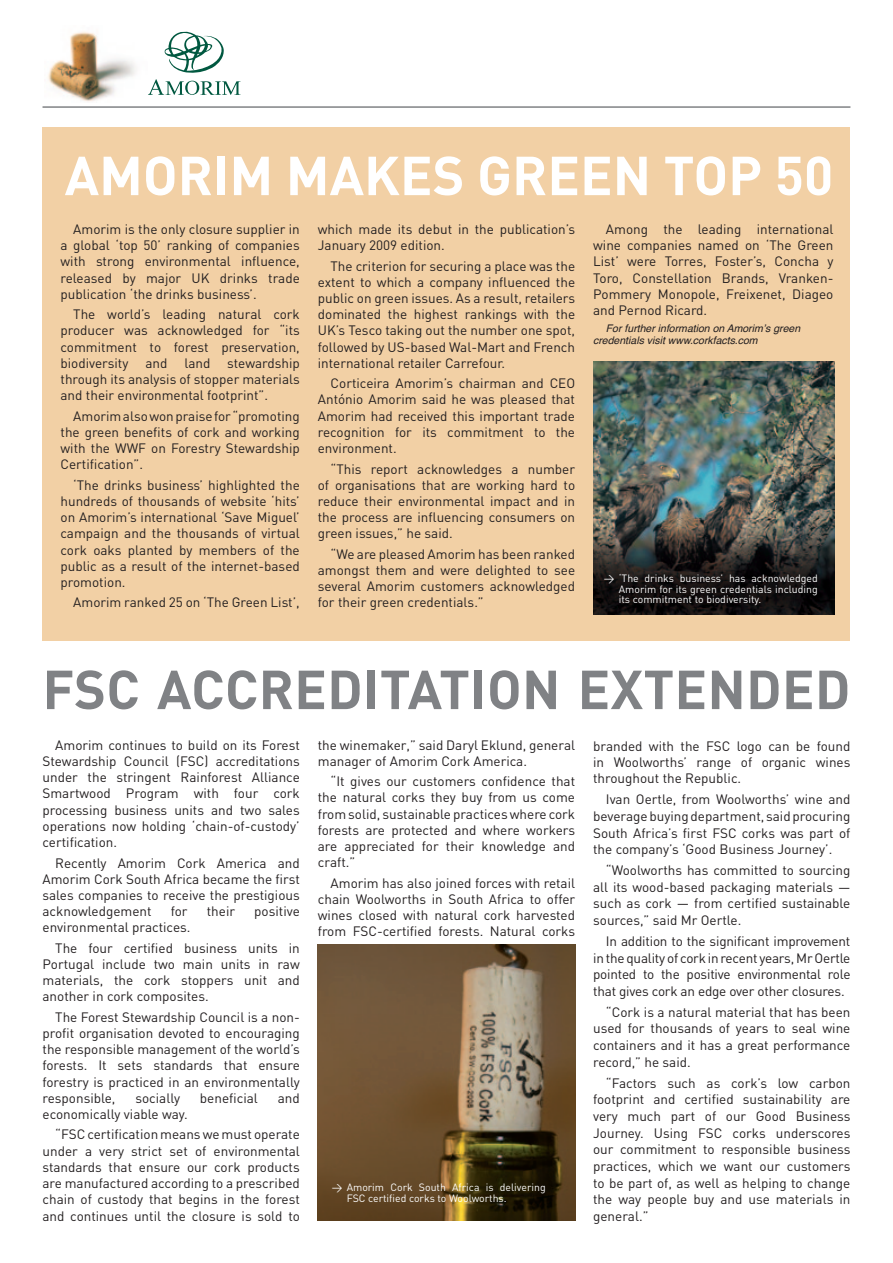
<style>
.page{position:relative;width:893px;height:1263px;background:#fff}
.page>*{position:absolute;margin:0;border:0;box-sizing:border-box;transform-origin:0 0}
.t1{font:700 54px "DIN";letter-spacing:.005em;color:#808285}
.t2{font:700 54px "DIN";color:#fff}
.t3{font:13.5px/16.2px "DIN";color:#231f20;text-align:justify}
.t4{font:10.5px/10.5px "DIN";color:#fff;text-align:justify}
.t5{font:italic 10.5px/12.6px "Helvetica";color:#231f20}
</style>
<div class="page">
<hr style="left:43px;top:106px;width:807px;height:2px;background:#808285">
<img style="left:47px;top:31px;width:89px;height:71px">
<svg style="left:164px;top:32px;width:60px;height:41px"></svg>
<svg style="left:148px;top:79px;width:93px;height:16px"></svg>
<div style="left:43px;top:128px;width:807px;height:513px;background:#f2d0a5"></div>
<img style="left:593px;top:362px;width:242px;height:252px">
<img style="left:318px;top:944px;width:257px;height:277px">
<h1 class="t2" style="left:65px;top:140px;width:770px">AMORIM MAKES GREEN TOP 50</h1>
<p class="t3" style="left:318px;top:221px;width:259px">which made its debut in the publication’s<br>January 2009 edition.</p>
<p class="t3" style="left:318px;top:257px;width:259px;text-indent:13px">The criterion for securing a place was the extent to which a company influenced the public on green issues. As a result, retailers dominated the highest rankings with the UK’s Tesco taking out the number one spot, followed by US-based Wal-Mart and French international retailer Carrefour.</p>
<p class="t3" style="left:318px;top:375px;width:259px;text-indent:13px">Corticeira Amorim’s chairman and CEO António Amorim said he was pleased that Amorim had received this important trade recognition for its commitment to the environment.</p>
<p class="t3" style="left:318px;top:460px;width:259px;text-indent:13px">“This report acknowledges a number of organisations that are working hard to reduce their environmental impact and in the process are influencing consumers on green issues,” he said.</p>
<p class="t3" style="left:318px;top:546px;width:259px;text-indent:13px">“We are pleased Amorim has been ranked amongst them and were delighted to see several Amorim customers acknowledged for their green credentials.”</p>
<p class="t3" style="left:593px;top:221px;width:242px;text-indent:13px">Among the leading international wine companies named on ‘The Green List’ were Torres, Foster’s, Concha y Toro, Constellation Brands, Vranken-Pommery Monopole, Freixenet, Diageo and Pernod Ricard.</p>
<p class="t5" style="left:593px;top:323px;width:211px;text-indent:13px">!"#$%&amp;#'()#$*+%"#,-'*"+$"+$.,"#*,/0$1#))+$<br>2#)3)+'*-40$5*0*'$66672"#8%-2'072",</p>
<p class="t3" style="left:61px;top:221px;width:241px;text-indent:13px">Amorim is the only closure supplier in a global ‘top 50’ ranking of companies with strong environmental influence, released by major UK drinks trade publication ‘the drinks business’.</p>
<p class="t3" style="left:61px;top:306px;width:241px;text-indent:13px">The world’s leading natural cork producer was acknowledged for “its commitment to forest preservation, biodiversity</p>
<p class="t3" style="left:61px;top:355px;width:241px;text-indent:167px">stewardship through its analysis of stopper materials and their environmental footprint”.</p>
<p class="t3" style="left:61px;top:407px;width:241px;text-indent:13px">Amorim also won praise for “promoting the green benefits of cork and working with the WWF on Forestry Stewardship Certification”.</p>
<p class="t3" style="left:61px;top:476px;width:241px;text-indent:13px">‘The drinks business’ highlighted the hundreds of thousands of website ‘hits’ on Amorim’s international ‘Save Miguel’ campaign and the thousands of virtual cork oaks planted by members of the public as a result of the internet-based promotion.</p>
<p class="t3" style="left:73px;top:594px;width:228px">Amorim ranked 25 on ‘The Green List’,</p>
<p class="t3" style="left:145px;top:355px;width:24px">and</p>
<p class="t3" style="left:184px;top:355px;width:28px">land</p>
<p class="t4" style="left:619px;top:573px;width:201px;text-indent:-15px">&gt; ‘The drinks business’ has acknowledged Amorim for its green credentials including its commitment to biodiversity.</p>
<h1 class="t1" style="left:43px;top:654px;width:809px">FSC ACCREDITATION EXTENDED</h1>
<p class="t3" style="left:43px;top:737px;width:259px;text-indent:13px">Amorim continues to build on its Forest Stewardship Council (FSC) accreditations under the stringent Rainforest Alliance Smartwood Program with four cork processing business units and two sales operations now holding ‘chain-of-custody’ certification.</p>
<p class="t3" style="left:43px;top:854px;width:259px;text-indent:13px">Recently Amorim Cork America and Amorim Cork South Africa became the first sales companies to receive the prestigious acknowledgement</p>
<p class="t3" style="left:318px;top:736px;width:259px">the winemaker,” said Daryl Eklund, general manager of Amorim Cork America.</p>
<p class="t3" style="left:318px;top:773px;width:259px;text-indent:13px">“It gives our customers confidence that the natural corks they buy from us come from solid, sustainable practices where cork forests are protected and where workers are appreciated for their knowledge and craft.”</p>
<p class="t3" style="left:318px;top:874px;width:259px;text-indent:13px">Amorim has also joined forces with retail chain Woolworths in South Africa to offer wines closed with natural cork harvested from FSC-certified forests. Natural corks</p>
<p class="t3" style="left:593px;top:738px;width:259px">branded with the FSC logo can be found in Woolworths’ range of organic wines throughout the Republic.</p>
<p class="t3" style="left:593px;top:791px;width:259px;line-height:16.6px;text-indent:13px">Ivan Oertle, from Woolworths’ wine and beverage buying department, said procuring South Africa’s first FSC corks was part of the company’s ‘Good Business Journey’.</p>
<p class="t3" style="left:593px;top:862px;width:259px;line-height:16.6px;text-indent:13px">“Woolworths has committed to sourcing all its wood-based packaging materials — such as cork — from certified sustainable sources,” said Mr Oertle.</p>
<p class="t3" style="left:593px;top:932px;width:259px;line-height:16.6px;text-indent:13px">In addition to the significant improvement in the quality of cork in recent years, Mr Oertle pointed to the positive environmental role that gives cork an edge over other closures.</p>
<p class="t3" style="left:593px;top:1003px;width:259px;line-height:16.6px;text-indent:13px">“Cork is a natural material that has been used for thousands of years to seal wine containers and it has a great performance record,” he said.</p>
<p class="t3" style="left:593px;top:1074px;width:259px;line-height:16.6px;text-indent:13px">“Factors such as cork’s low carbon footprint and certified sustainability are very much part of our Good Business Journey. Using FSC corks underscores our commitment to responsible business practices, which we want our customers to be part of, as well as helping to change the way people buy and use materials in general.”</p>
<p class="t3" style="left:171px;top:903px;width:18px">for</p>
<p class="t3" style="left:207px;top:903px;width:30px">their</p>
<p class="t3" style="left:254px;top:903px;width:47px">positive</p>
<p class="t3" style="left:55px;top:917px;width:246px;line-height:20.4px;text-indent:-13px">environmental practices.<br>The four certified business units in</p>
<p class="t3" style="left:43px;top:956px;width:259px">Portugal include two main units in raw materials, the cork stoppers unit and another in cork composites.</p>
<p class="t3" style="left:43px;top:1008px;width:259px;text-indent:13px">The Forest Stewardship Council is a non&shy;profit organisation devoted to encouraging the responsible management of the world’s forests. It sets standards that ensure forestry is practiced in an environmentally responsible,</p>
<p class="t3" style="left:135px;top:1089px;width:46px">socially</p>
<p class="t3" style="left:200px;top:1089px;width:59px">beneficial</p>
<p class="t3" style="left:278px;top:1089px;width:24px">and</p>
<p class="t3" style="left:55px;top:1104px;width:246px;line-height:20.4px;text-indent:-13px">economically viable way.<br>“FSC certification means we must operate</p>
<p class="t3" style="left:43px;top:1142px;width:259px">under a very strict set of environmental standards that ensure our cork products are manufactured according to a prescribed chain of custody that begins in the forest and continues until the closure is sold to</p>
<p class="t4" style="left:347px;top:1182px;width:201px;text-indent:-15px">&gt; Amorim Cork South Africa is delivering<br>FSC certified corks to Woolworths.</p>
</div>
